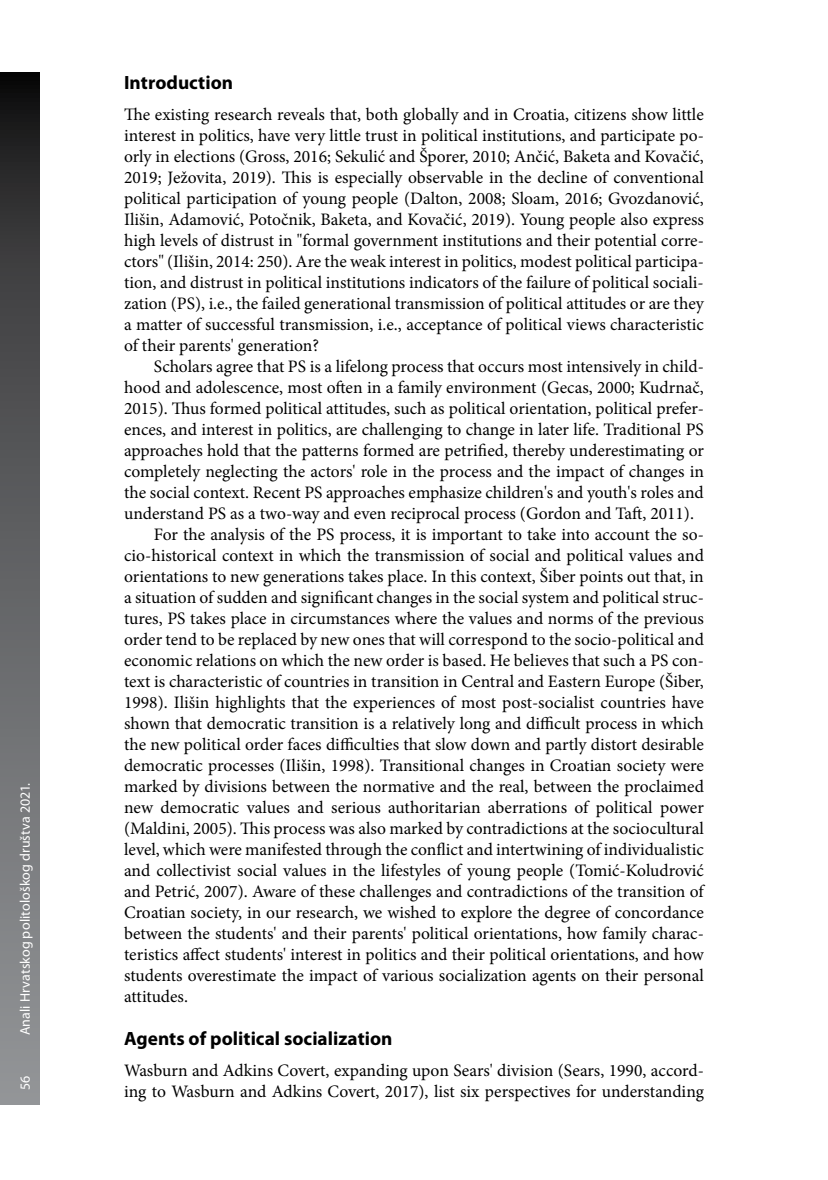
<style>
.page{position:relative;width:828px;height:1180px;background:#fff}
.page>*{position:absolute;margin:0;border:0;box-sizing:border-box;transform-origin:0 0}
.t1{font:700 19.25px "Myriad Pro";color:#000}
.t2{font:17.5px/21px "Minion Pro";color:#000;text-align:justify}
.t3{font:14px "Myriad Pro";letter-spacing:.005em;color:#fff}
</style>
<div class="page">
<svg style="left:0;top:73px;width:40px;height:1032px;background:#5e5f61"></svg>
<p class="t3" style="left:16px;top:1035px;width:254px;rotate:-90deg">Anali Hrvatskog politološkog društva 2021.</p>
<p class="t3" style="left:16px;top:1090px;width:16px;rotate:-90deg">56</p>
<p class="t1" style="left:124px;top:70px;width:110px">Introduction</p>
<p class="t2" style="left:124px;top:104px;width:581px">The existing research reveals that, both globally and in Croatia, citizens show little interest in politics, have very little trust in political institutions, and participate po&shy;orly in elections (Gross, 2016; Sekulić and Šporer, 2010; Ančić, Baketa and Kovačić, 2019; Ježovita, 2019). This is especially observable in the decline of conventional political participation of young people (Dalton, 2008; Sloam, 2016; Gvozdanović, Ilišin, Adamović, Potočnik, Baketa, and Kovačić, 2019). Young people also express high levels of distrust in "formal government institutions and their potential corre&shy;ctors" (Ilišin, 2014: 250). Are the weak interest in politics, modest political participa&shy;tion, and distrust in political institutions indicators of the failure of political sociali&shy;zation (PS), i.e., the failed generational transmission of political attitudes or are they a matter of successful transmission, i.e., acceptance of political views characteristic of their parents' generation?</p>
<p class="t2" style="left:154px;top:356px;width:551px">Scholars agree that PS is a lifelong process that occurs most intensively in child-</p>
<p class="t2" style="left:124px;top:377px;width:581px">hood and adolescence, most often in a family environment (Gecas, 2000; Kudrnač,</p>
<p class="t2" style="left:124px;top:398px;width:581px">2015). Thus formed political attitudes, such as political orientation, political prefer-</p>
<p class="t2" style="left:124px;top:419px;width:581px">ences, and interest in politics, are challenging to change in later life. Traditional PS</p>
<p class="t2" style="left:124px;top:440px;width:581px">approaches hold that the patterns formed are petrified, thereby underestimating or</p>
<p class="t2" style="left:124px;top:461px;width:581px">completely neglecting the actors' role in the process and the impact of changes in</p>
<p class="t2" style="left:124px;top:482px;width:581px">the social context. Recent PS approaches emphasize children's and youth's roles and</p>
<p class="t2" style="left:124px;top:503px;width:571px">understand PS as a two-way and even reciprocal process (Gordon and Taft, 2011).</p>
<p class="t2" style="left:154px;top:524px;width:551px">For the analysis of the PS process, it is important to take into account the so-</p>
<p class="t2" style="left:124px;top:545px;width:581px">cio-historical context in which the transmission of social and political values and</p>
<p class="t2" style="left:124px;top:566px;width:581px">orientations to new generations takes place. In this context, Šiber points out that, in</p>
<p class="t2" style="left:124px;top:587px;width:581px">a situation of sudden and significant changes in the social system and political struc-</p>
<p class="t2" style="left:124px;top:608px;width:581px">tures, PS takes place in circumstances where the values and norms of the previous</p>
<p class="t2" style="left:124px;top:629px;width:581px">order tend to be replaced by new ones that will correspond to the socio-political and</p>
<p class="t2" style="left:124px;top:650px;width:581px">economic relations on which the new order is based. He believes that such a PS con-</p>
<p class="t2" style="left:124px;top:671px;width:581px">text is characteristic of countries in transition in Central and Eastern Europe (Šiber,</p>
<p class="t2" style="left:124px;top:692px;width:581px">1998). Ilišin highlights that the experiences of most post-socialist countries have</p>
<p class="t2" style="left:124px;top:713px;width:581px">shown that democratic transition is a relatively long and difficult process in which</p>
<p class="t2" style="left:124px;top:734px;width:581px">the new political order faces difficulties that slow down and partly distort desirable</p>
<p class="t2" style="left:124px;top:755px;width:581px">democratic processes (Ilišin, 1998). Transitional changes in Croatian society were</p>
<p class="t2" style="left:124px;top:776px;width:581px">marked by divisions between the normative and the real, between the proclaimed</p>
<p class="t2" style="left:124px;top:797px;width:581px">new democratic values and serious authoritarian aberrations of political power</p>
<p class="t2" style="left:124px;top:818px;width:581px">(Maldini, 2005). This process was also marked by contradictions at the sociocultural</p>
<p class="t2" style="left:124px;top:839px;width:581px">level, which were manifested through the conflict and intertwining of individualistic</p>
<p class="t2" style="left:124px;top:860px;width:581px">and collectivist social values in the lifestyles of young people (Tomić-Koludrović</p>
<p class="t2" style="left:124px;top:881px;width:581px">and Petrić, 2007). Aware of these challenges and contradictions of the transition of</p>
<p class="t2" style="left:124px;top:902px;width:581px">Croatian society, in our research, we wished to explore the degree of concordance</p>
<p class="t2" style="left:124px;top:923px;width:581px">between the students' and their parents' political orientations, how family charac-</p>
<p class="t2" style="left:124px;top:944px;width:581px">teristics affect students' interest in politics and their political orientations, and how</p>
<p class="t2" style="left:124px;top:965px;width:581px">students overestimate the impact of various socialization agents on their personal</p>
<p class="t2" style="left:124px;top:986px;width:65px">attitudes.</p>
<p class="t1" style="left:124px;top:1026px;width:270px">Agents of political socialization</p>
<p class="t2" style="left:124px;top:1060px;width:581px">Wasburn and Adkins Covert, expanding upon Sears' division (Sears, 1990, accord&shy;ing to Wasburn and Adkins Covert, 2017), list six perspectives for understanding</p>
</div>
